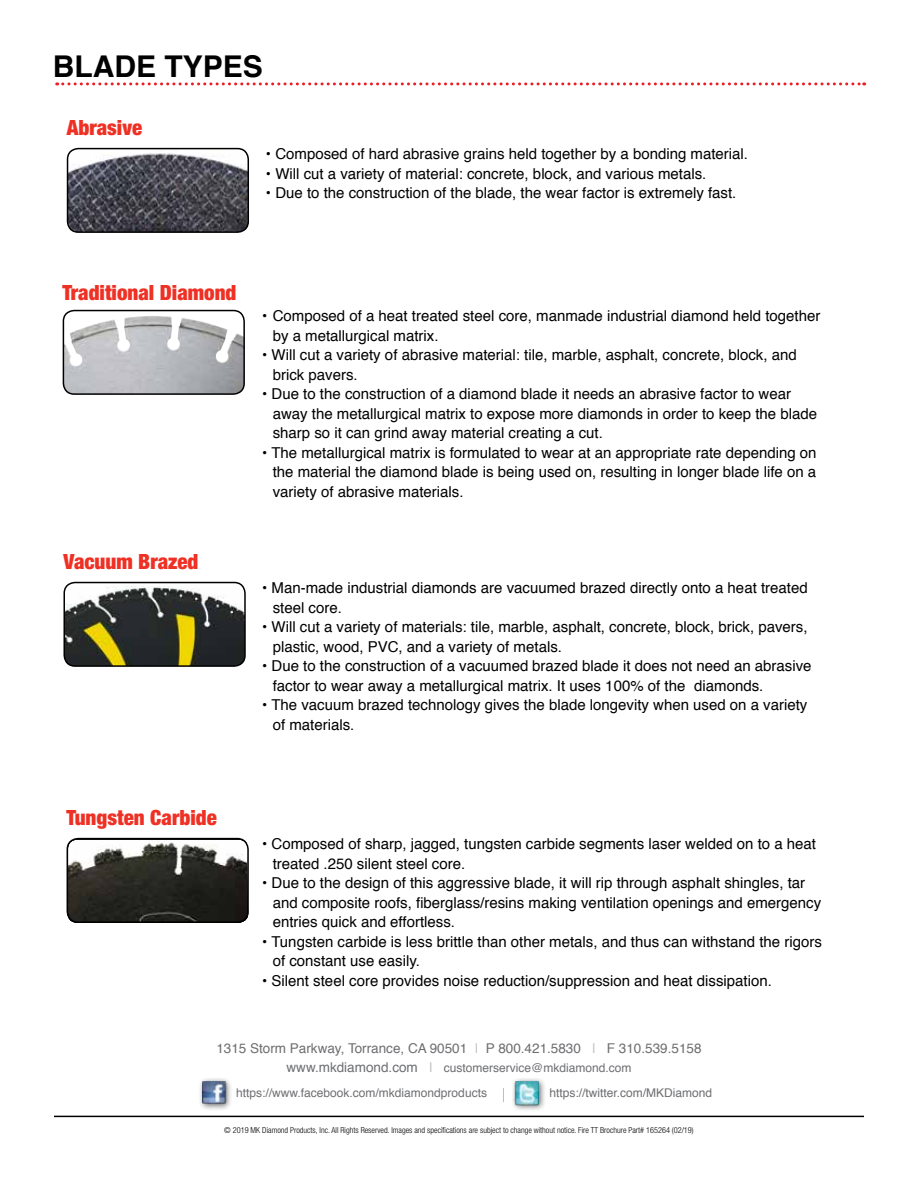
<style>
.page{position:relative;width:918px;height:1188px;background:#fff}
.page>*{position:absolute;margin:0;border:0;box-sizing:border-box;transform-origin:0 0}
.t1{font:700 30px "Helvetica";color:#000}
.t2{font:900 condensed 21px "Helvetica Neue";color:#ee3124}
.t3{font:15px/19.5px "Helvetica";color:#000}
.t4{font:13.5px "Helvetica";color:#6d6e71}
.t5{font:12px "Helvetica";color:#6d6e71}
.t6{font:300 condensed 8.25px "Helvetica Neue";color:#000}
.s1{color:#bcbec0}
.s2{font-size:13.5px}
.s3{font-size:13.5px;color:#bcbec0}
</style>
<div class="page">
<hr style="left:54px;top:1116px;width:810px;height:1px;background:#000">
<svg style="left:67px;top:839px;width:180px;height:84px"></svg>
<img style="left:68px;top:149px;width:180px;height:82px">
<div style="left:67px;top:148px;width:182px;height:85px;border:2px solid #000;border-radius:11px"></div>
<img style="left:63px;top:316px;width:180px;height:78px">
<div style="left:63px;top:310px;width:182px;height:85px;border:2px solid #000;border-radius:11px"></div>
<img style="left:66px;top:586px;width:177px;height:78px">
<div style="left:63px;top:582px;width:183px;height:85px;border:2px solid #000;border-radius:11px"></div>
<div style="left:67px;top:838px;width:182px;height:85px;border:2px solid #000;border-radius:11px"></div>
<svg style="left:57px;top:82px;width:808px;height:3px"></svg>
<div style="left:511px;top:1077px;width:35px;height:35px;background:#000;opacity:.6"></div>
<img style="left:514px;top:1081px;width:24px;height:25px">
<div style="left:198px;top:1077px;width:35px;height:35px;background:#000;opacity:.6"></div>
<img style="left:203px;top:1081px;width:24px;height:23px">
<svg style="left:503px;top:1088px;width:1px;height:14px"></svg>
<h1 class="t1" style="left:53px;top:46px;width:212px">BLADE TYPES</h1>
<h2 class="t2" style="left:67px;top:115px;width:77px">Abrasive</h2>
<p class="t3" style="left:266px;top:145px;width:484px">• Composed of hard abrasive grains held together by a bonding material.</p>
<p class="t3" style="left:266px;top:165px;width:442px">• Will cut a variety of material: concrete, block, and various metals.</p>
<p class="t3" style="left:266px;top:184px;width:472px">• Due to the construction of the blade, the wear factor is extremely fast.</p>
<h2 class="t2" style="left:63px;top:280px;width:175px">Traditional Diamond</h2>
<h2 class="t2" style="left:63px;top:549px;width:137px">Vacuum Brazed</h2>
<p class="t3" style="left:273px;top:307px;width:549px;text-indent:-10px">• Composed of a heat treated steel core, manmade industrial diamond held together by a metallurgical matrix.</p>
<p class="t3" style="left:273px;top:346px;width:526px;text-indent:-10px">• Will cut a variety of abrasive material: tile, marble, asphalt, concrete, block, and brick pavers.</p>
<p class="t3" style="left:273px;top:385px;width:546px;text-indent:-10px">• Due to the construction of a diamond blade it needs an abrasive factor to wear away the metallurgical matrix to expose more diamonds in order to keep the blade sharp so it can grind away material creating a cut.</p>
<p class="t3" style="left:273px;top:444px;width:545px;text-align:justify;text-indent:-10px">• The metallurgical matrix is formulated to wear at an appropriate rate depending on the material the diamond blade is being used on, resulting in longer blade life on a variety of abrasive materials.</p>
<p class="t3" style="left:273px;top:579px;width:536px;text-indent:-10px">• Man-made industrial diamonds are vacuumed brazed directly onto a heat treated steel core.</p>
<p class="t3" style="left:273px;top:618px;width:536px;text-indent:-10px">• Will cut a variety of materials: tile, marble, asphalt, concrete, block, brick, pavers, plastic, wood, PVC, and a variety of metals.</p>
<p class="t3" style="left:273px;top:657px;width:540px;text-indent:-10px">• Due to the construction of a vacuumed brazed blade it does not need an abrasive factor to wear away a metallurgical matrix. It uses 100% of the diamonds.</p>
<p class="t3" style="left:273px;top:696px;width:536px;text-indent:-11px">• The vacuum brazed technology gives the blade longevity when used on a variety of materials.</p>
<h2 class="t2" style="left:67px;top:805px;width:152px">Tungsten Carbide</h2>
<p class="t3" style="left:273px;top:835px;width:545px;text-indent:-10px">• Composed of sharp, jagged, tungsten carbide segments laser welded on to a heat treated .250 silent steel core.</p>
<p class="t3" style="left:273px;top:874px;width:550px;text-indent:-10px">• Due to the design of this aggressive blade, it will rip through asphalt shingles, tar and composite roofs, fiberglass/resins making ventilation openings and emergency entries quick and effortless.</p>
<p class="t3" style="left:273px;top:933px;width:551px;text-indent:-10px">• Tungsten carbide is less brittle than other metals, and thus can withstand the rigors of constant use easily.</p>
<p class="t3" style="left:262px;top:972px;width:511px">• Silent steel core provides noise reduction/suppression and heat dissipation.</p>
<p class="t4" style="left:216px;top:1039px;width:487px">1315 Storm Parkway, Torrance, CA 90501 <span class="s1">|</span> P 800.421.5830 <span class="s1">|</span> F 310.539.5158</p>
<p class="t5" style="left:287px;top:1060px;width:346px"><span class="s2">www.mkdiamond.com</span> <span class="s3">|</span> customerservice@mkdiamond.com</p>
<p class="t5" style="left:236px;top:1085px;width:252px">https://www.facebook.com/mkdiamondproducts</p>
<p class="t5" style="left:549px;top:1085px;width:164px">https://twitter.com/MKDiamond</p>
<p class="t6" style="left:224px;top:1126px;width:471px">© 2019 MK Diamond Products, Inc. All Rights Reserved. Images and specifications are subject to change without notice. Fire TT Brochure Part# 165264 (02/19)</p>
</div>
